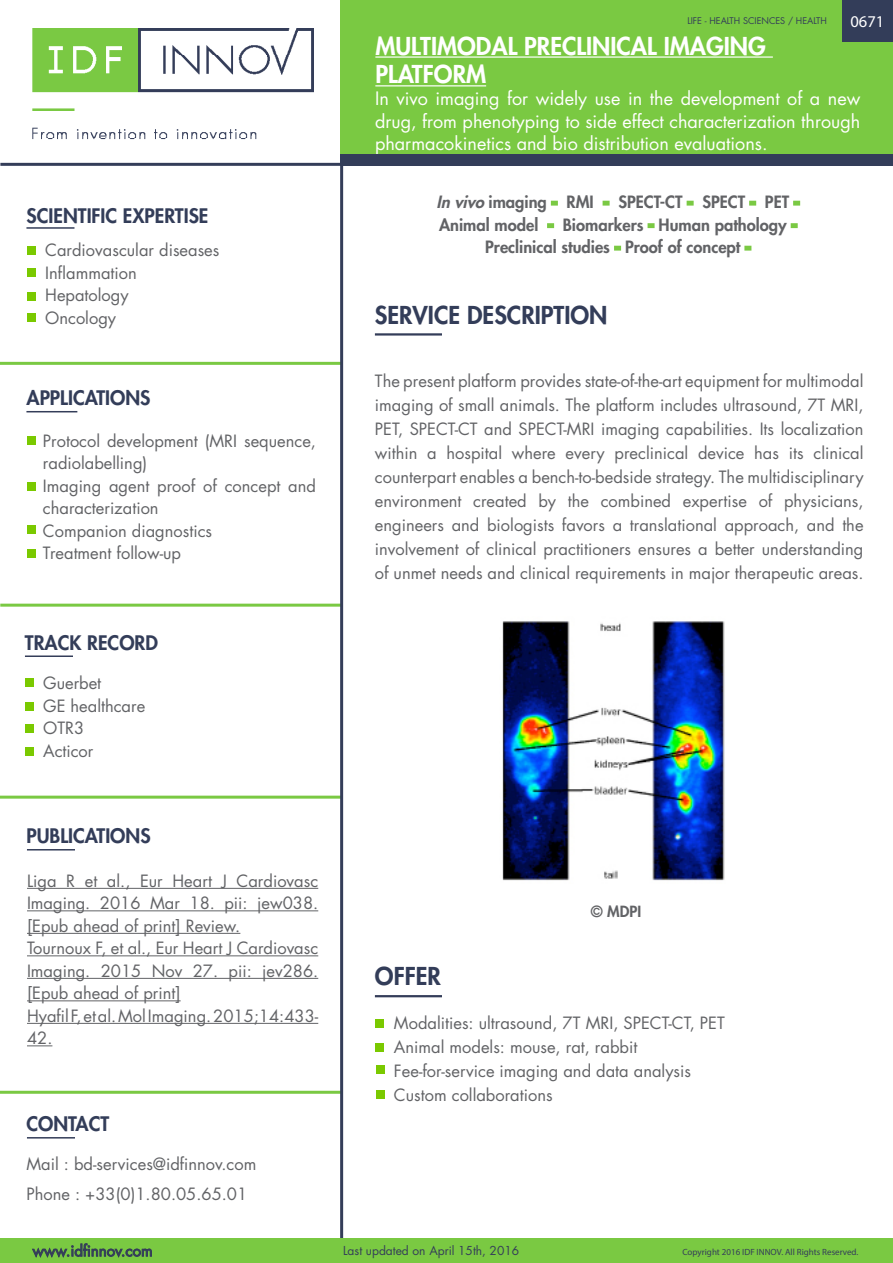
<style>
.page{position:relative;width:893px;height:1263px;background:#fff}
.page>*{position:absolute;margin:0;border:0;box-sizing:border-box;transform-origin:0 0}
.t1{font:800 24px/28.8px "Futura Std";color:#fff}
.t2{font:800 24px "Futura Std";color:#333d59}
.t3{font:800 19.5px "Futura Std";color:#333d59}
.t4{font:18px/22.5px "Futura Std";color:#fff;text-align:justify}
.t5{font:16.5px/22.5px "Futura Std";color:#626366}
.t6{font:800 16.5px "Futura Std";color:#626366}
.t7{font:16.5px "Myriad Pro";color:#fff}
.t8{font:15px "Futura Std";color:#343d59}
.t9{font:800 15px "Futura Std";color:#626366}
.t10{font:12px "Futura Std";color:#343d59}
.t11{font:9px "Myriad Pro";color:#343d59}
.t12{font:9px "Futura Std";color:#333d59}
.s1{font-style:italic}
.s2{color:#7ac943}
</style>
<div class="page">
<hr style="left:0;top:1091px;width:343px;height:3px;background:#7ac943">
<hr style="left:0;top:796px;width:341px;height:3px;background:#7ac943">
<hr style="left:0;top:604px;width:343px;height:3px;background:#7ac943">
<hr style="left:0;top:362px;width:342px;height:3px;background:#7ac943">
<hr style="left:340px;top:0;width:3px;height:1263px;background:#343d59">
<div style="left:340px;top:0;width:553px;height:165px;background:#7ac942"></div>
<div style="left:0;top:1239px;width:893px;height:24px;background:#7ac942"></div>
<hr style="left:0;top:163px;width:343px;height:3px;background:#343d59">
<svg style="left:32px;top:1243px;width:120px;height:15px"></svg>
<hr style="left:26px;top:227px;width:48px;height:2px;background:#343d59">
<hr style="left:26px;top:411px;width:51px;height:1px;background:#343d59">
<hr style="left:27px;top:849px;width:48px;height:1px;background:#343d59">
<hr style="left:25px;top:655px;width:48px;height:2px;background:#343d59">
<hr style="left:27px;top:1137px;width:48px;height:1px;background:#343d59">
<hr style="left:375px;top:333px;width:67px;height:3px;background:#343d59">
<hr style="left:375px;top:995px;width:67px;height:2px;background:#343d59">
<img style="left:32px;top:28px;width:281px;height:112px">
<div style="left:375px;top:1019px;width:8px;height:9px;background:#7ac900"></div>
<div style="left:27px;top:246px;width:8px;height:9px;background:#7ac900"></div>
<div style="left:27px;top:436px;width:8px;height:9px;background:#7ac900"></div>
<hr style="left:27px;top:888px;width:291px;height:1px;background:#626366">
<hr style="left:27px;top:910px;width:291px;height:1px;background:#626366">
<hr style="left:27px;top:933px;width:213px;height:1px;background:#626366">
<hr style="left:27px;top:955px;width:291px;height:1px;background:#626366">
<hr style="left:27px;top:978px;width:291px;height:1px;background:#626366">
<hr style="left:27px;top:1000px;width:154px;height:1px;background:#626366">
<hr style="left:27px;top:1023px;width:291px;height:1px;background:#626366">
<svg style="left:27px;top:1045px;width:25px;height:1px"></svg>
<hr style="left:375px;top:56px;width:398px;height:2px;background:#fff">
<hr style="left:375px;top:85px;width:111px;height:1px;background:#fff">
<svg style="left:551px;top:201px;width:7px;height:5px"></svg>
<svg style="left:603px;top:201px;width:7px;height:5px"></svg>
<svg style="left:687px;top:201px;width:7px;height:5px"></svg>
<svg style="left:749px;top:201px;width:7px;height:5px"></svg>
<svg style="left:793px;top:201px;width:7px;height:5px"></svg>
<svg style="left:547px;top:223px;width:7px;height:5px"></svg>
<svg style="left:648px;top:223px;width:7px;height:5px"></svg>
<svg style="left:791px;top:223px;width:7px;height:5px"></svg>
<svg style="left:614px;top:246px;width:7px;height:5px"></svg>
<svg style="left:744px;top:246px;width:7px;height:5px"></svg>
<div style="left:340px;top:155px;width:553px;height:11px;background:#333d59"></div>
<div style="left:376px;top:1065px;width:8px;height:8px;background:#7ac900"></div>
<div style="left:25px;top:678px;width:8px;height:9px;background:#7ac900"></div>
<div style="left:25px;top:724px;width:8px;height:9px;background:#7ac900"></div>
<div style="left:842px;top:0;width:51px;height:42px;background:#333d59"></div>
<div style="left:27px;top:268px;width:8px;height:9px;background:#7ac900"></div>
<div style="left:27px;top:525px;width:8px;height:9px;background:#7ac900"></div>
<div style="left:27px;top:549px;width:8px;height:9px;background:#7ac900"></div>
<div style="left:376px;top:1043px;width:8px;height:9px;background:#7ac900"></div>
<div style="left:27px;top:292px;width:8px;height:9px;background:#7ac900"></div>
<div style="left:27px;top:482px;width:8px;height:9px;background:#7ac900"></div>
<div style="left:25px;top:702px;width:8px;height:9px;background:#7ac900"></div>
<div style="left:25px;top:747px;width:8px;height:9px;background:#7ac900"></div>
<img style="left:502px;top:621px;width:223px;height:260px">
<div style="left:376px;top:1090px;width:8px;height:9px;background:#7ac900"></div>
<div style="left:28px;top:313px;width:8px;height:9px;background:#7ac900"></div>
<p class="t12" style="left:687px;top:15px;width:121px">LIFE - HEALTH SCIENCES / Health</p>
<p class="t7" style="left:850px;top:11px;width:35px">0671</p>
<p class="t3" style="left:27px;top:203px;width:183px">SCIENTIFIC EXPERTISE</p>
<p class="t5" style="left:45px;top:239px;width:176px">Cardiovascular diseases<br>Inflammation<br>Hepatology<br>Oncology</p>
<p class="t3" style="left:27px;top:385px;width:125px">APPLICATIONS</p>
<p class="t5" style="left:43px;top:430px;width:275px">Protocol development (MRI sequence, radiolabelling)<br>Imaging agent proof of concept and characterization<br>Companion diagnostics<br>Treatment follow-up</p>
<p class="t3" style="left:25px;top:631px;width:135px">TRACK RECORD</p>
<p class="t5" style="left:43px;top:672px;width:104px">Guerbet<br>GE healthcare<br>OTR3<br>Acticor</p>
<p class="t3" style="left:26px;top:823px;width:45px">PUBLICATIONS</p>
<p class="t5" style="left:27px;top:869px;width:293px">Liga R et al., Eur Heart J Cardiovasc<br>Imaging. 2016 Mar 18. pii: jew038. [Epub ahead of print] Review.<br>Tournoux F, et al., Eur Heart J Cardiovasc<br>Imaging. 2015 Nov 27. pii: jev286. [Epub ahead of print]<br>Hyafil F, et al. Mol Imaging. 2015;14:433-<br>42.</p>
<p class="t3" style="left:27px;top:1112px;width:84px">CONTACT</p>
<p class="t5" style="left:27px;top:1149px;width:231px;line-height:30px">Mail : bd-services@idfinnov.com<br>Phone : +33(0)1.80.05.65.01</p>
<h1 class="t1" style="left:375px;top:31px;width:392px">MULTIMODAL PRECLINICAL IMAGING<br>PLATFORM</h1>
<p class="t4" style="left:375px;top:88px;width:487px">In vivo imaging for widely use in the development of a new drug, from phenotyping to side effect characterization through pharmacokinetics and bio distribution evaluations.</p>
<p class="t6" style="left:437px;top:192px;width:192px"><span class="s1">In vivo</span> IMAGING <span class="s2">-</span> RMI <span class="s2">-</span> SPECT</p>
<p class="t6" style="left:660px;top:192px;width:53px">-CT <span class="s2">-</span> SPECT</p>
<p class="t6" style="left:750px;top:192px;width:24px"><span class="s2">-</span> PET</p>
<p class="t6" style="left:439px;top:214px;width:359px">ANIMAL MODEL <span class="s2">-</span> BIOMARKERS <span class="s2">-</span> HUMAN PATHOLOGY <span class="s2">-</span></p>
<p class="t6" style="left:485px;top:237px;width:267px">PRECLINICAL STUDIES <span class="s2">-</span> PROOF OF CONCEPT <span class="s2">-</span></p>
<h1 class="t2" style="left:375px;top:300px;width:234px">SERVICE DESCRIPTION</h1>
<p class="t5" style="left:375px;top:369px;width:490px;line-height:24px;text-align:justify">The present platform provides state-of-the-art equipment for multimodal imaging of small animals. The platform includes ultrasound, 7T MRI, PET, SPECT-CT and SPECT-MRI imaging capabilities. Its localization within a hospital where every preclinical device has its clinical counterpart enables a bench-to-bedside strategy. The multidisciplinary environment created by the combined expertise of physicians, engineers and biologists favors a translational approach, and the involvement of clinical practitioners ensures a better understanding of unmet needs and clinical requirements in major therapeutic areas.</p>
<h1 class="t2" style="left:375px;top:961px;width:68px">OFFER</h1>
<p class="t9" style="left:591px;top:902px;width:37px">© MDPI</p>
<p class="t5" style="left:394px;top:1011px;width:332px;line-height:24px">Modalities: ultrasound, 7T MRI, SPECT-CT, PET Animal models: mouse, rat, rabbit Fee-for-service imaging and data analysis Custom collaborations</p>
<p class="t8" style="left:33px;top:1241px;width:122px">www.idfinnov.com</p>
<p class="t10" style="left:343px;top:1243px;width:178px">Last updated on April 15th, 2016</p>
<p class="t11" style="left:682px;top:1246px;width:177px">Copyright 2016 IDF INNOV. All Rights Reserved.</p>
</div>
